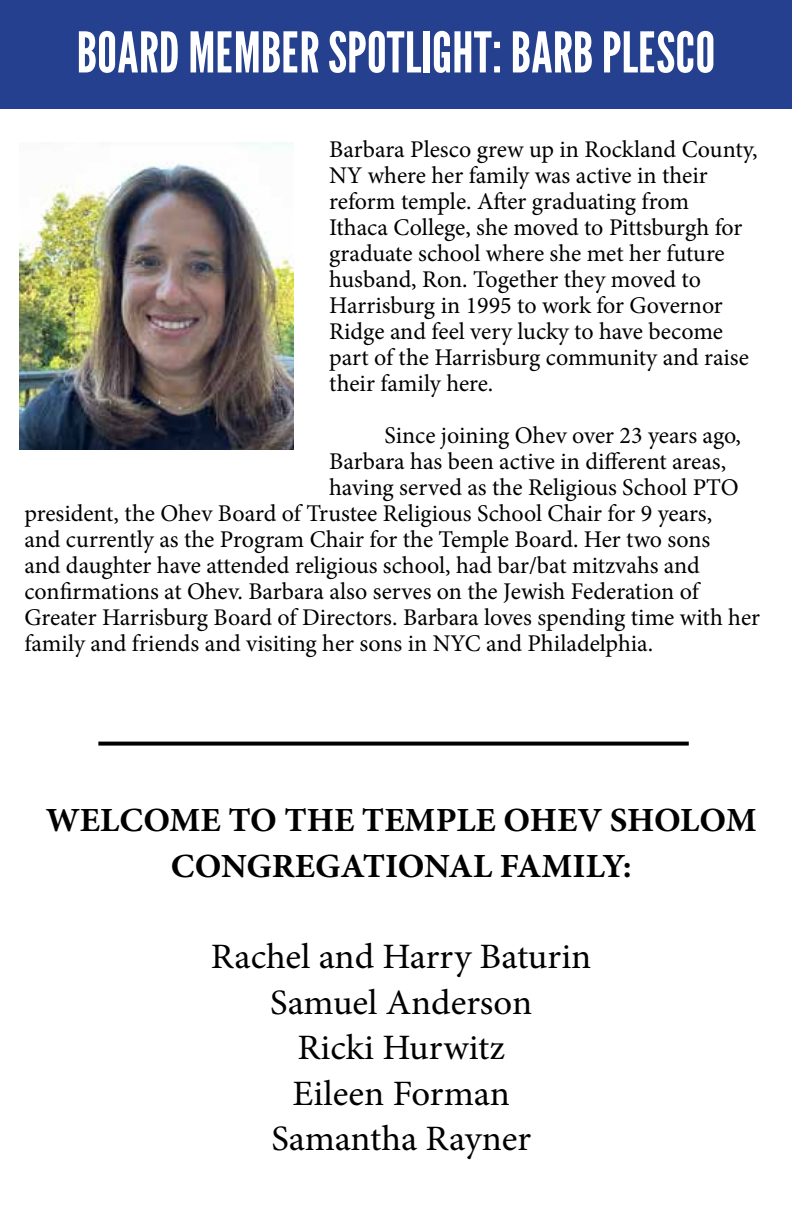
<style>
.page{position:relative;width:792px;height:1224px;background:#fff}
.page>*{position:absolute;margin:0;border:0;box-sizing:border-box;transform-origin:0 0}
.t1{font:56px "League Gothic";color:#fff}
.t2{font:35.8px/45.6px "Minion Pro";color:#000;text-align:center}
.t3{font:700 33.8px/45.6px "Minion Pro";color:#000;text-align:center}
.t4{font:24px/26px "Minion Pro";letter-spacing:-.005em;color:#000}
</style>
<div class="page">
<div style="left:0;top:0;width:792px;height:108px;background:#25408f"></div>
<img style="left:20px;top:142px;width:273px;height:307px">
<svg style="left:98px;top:742px;width:591px;height:4px;fill:#000"></svg>
<h1 class="t1" style="left:77px;top:14px;width:640px">BOARD MEMBER SPOTLIGHT: BARB PLESCO</h1>
<p class="t4" style="left:329px;top:136px;width:430px">Barbara Plesco grew up in Rockland County, NY where her family was active in their reform temple. After graduating from<br>Ithaca College, she moved to Pittsburgh for graduate school where she met her future husband, Ron. Together they moved to Harrisburg in 1995 to work for Governor Ridge and feel very lucky to have become part of the Harrisburg community and raise their family here.</p>
<p class="t4" style="left:384px;top:422px;width:358px">Since joining Ohev over 23 years ago,</p>
<p class="t4" style="left:329px;top:448px;width:398px">Barbara has been active in different areas,</p>
<p class="t4" style="left:329px;top:474px;width:411px">having served as the Religious School PTO</p>
<p class="t4" style="left:24px;top:500px;width:689px">president, the Ohev Board of Trustee Religious School Chair for 9 years,</p>
<p class="t4" style="left:24px;top:526px;width:687px">and currently as the Program Chair for the Temple Board. Her two sons</p>
<p class="t4" style="left:24px;top:552px;width:677px">and daughter have attended religious school, had bar/bat mitzvahs and</p>
<p class="t4" style="left:24px;top:578px;width:676px">confirmations at Ohev. Barbara also serves on the Jewish Federation of</p>
<p class="t4" style="left:24px;top:604px;width:737px">Greater Harrisburg Board of Directors. Barbara loves spending time with her</p>
<p class="t4" style="left:24px;top:630px;width:630px">family and friends and visiting her sons in NYC and Philadelphia.</p>
<h3 class="t3" style="left:46px;top:797px;width:713px">WELCOME TO THE TEMPLE OHEV SHOLOM<br>CONGREGATIONAL FAMILY:</h3>
<h2 class="t2" style="left:211px;top:934px;width:382px">Rachel and Harry Baturin<br>Samuel Anderson<br>Ricki Hurwitz<br>Eileen Forman<br>Samantha Rayner</h2>
</div>
